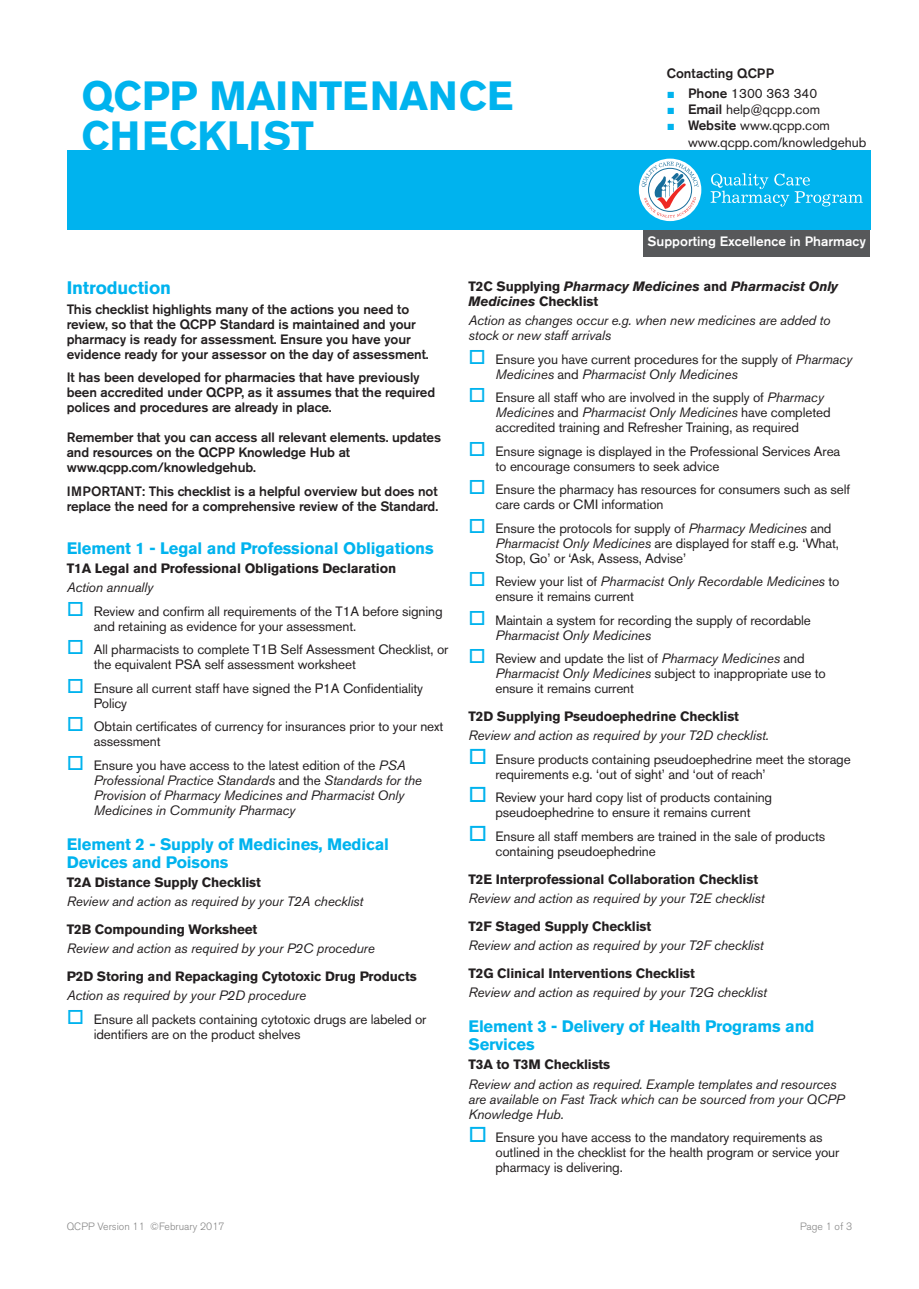
<style>
.page{position:relative;width:919px;height:1289px;background:#fff}
.page>*{position:absolute;margin:0;border:0;box-sizing:border-box;transform-origin:0 0}
.t1{font:700 40.5px/40.5px "Akzidenz Grotesk BE";color:#00b3ee}
.t2{font:700 18px "Akzidenz Grotesk BE";letter-spacing:-.01em;color:#00b3ee}
.t3{font:700 16.5px/18px "Akzidenz Grotesk BE";letter-spacing:-.01em;color:#00b3ee}
.t4{font:13.5px/15px "Akzidenz Grotesk BE";letter-spacing:-.01em;color:#231f20}
.t5{font:italic 13.5px/15px "Akzidenz Grotesk BE";letter-spacing:-.01em;color:#231f20}
.t6{font:500 13.5px/15px "Akzidenz Grotesk BE";letter-spacing:-.01em;color:#231f20}
.t7{font:700 13.5px "Akzidenz Grotesk BE";letter-spacing:-.01em;color:#231f20}
.t8{font:italic 700 13.5px/15px "Akzidenz Grotesk BE";letter-spacing:-.01em;color:#231f20}
.t9{font:500 13.5px "Akzidenz Grotesk BE";color:#fff}
.t10{font:300 10.5px "Akzidenz Grotesk BE";color:#848484}
.s1{font-family:"Times New Roman";color:#00b3ee}
.s2{font-weight:500}
.s3{font-style:normal}
.s4{font-style:italic}
</style>
<div class="page">
<div style="left:67px;top:150px;width:803px;height:80px;background:#00b3ee"></div>
<svg style="left:638px;top:159px;width:63px;height:62px"></svg>
<svg style="left:641px;top:162px;width:57px;height:56px;background:#c0d3e0"></svg>
<svg style="left:710px;top:173px;width:152px;height:33px"></svg>
<div style="left:643px;top:230px;width:227px;height:26px;background:#57585a"></div>
<h1 class="t1" style="left:81px;top:75px;width:433px">QCPP MAINTENANCE<br>CHECKLIST</h1>
<p class="t6" style="left:666px;top:65px;width:109px">Contacting QCPP</p>
<p class="t4" style="left:666px;top:86px;width:152px"><span class="s1">■</span> <span class="s2">Phone</span> 1300 363 340</p>
<p class="t4" style="left:666px;top:102px;width:155px"><span class="s1">■</span> <span class="s2">Email</span> help@qcpp.com</p>
<p class="t4" style="left:688px;top:117px;width:180px;line-height:16.2px;text-indent:-21px"><span class="s1">■</span> <span class="s2">Website</span> www.qcpp.com www.qcpp.com/knowledgehub</p>
<p class="t9" style="left:647px;top:233px;width:220px">Supporting Excellence in Pharmacy</p>
<h2 class="t2" style="left:67px;top:277px;width:106px">Introduction</h2>
<p class="t6" style="left:67px;top:301px;width:363px">This checklist highlights many of the actions you need to review, so that the QCPP Standard is maintained and your pharmacy is ready for assessment. Ensure you have your evidence ready for your assessor on the day of assessment.</p>
<p class="t6" style="left:67px;top:369px;width:370px">It has been developed for pharmacies that have previously been accredited under QCPP, as it assumes that the required polices and procedures are already in place.</p>
<p class="t6" style="left:67px;top:429px;width:376px">Remember that you can access all relevant elements. updates and resources on the QCPP Knowledge Hub at www.qcpp.com/knowledgehub.</p>
<p class="t6" style="left:67px;top:483px;width:373px">IMPORTANT: This checklist is a helpful overview but does not replace the need for a comprehensive review of the Standard.</p>
<p class="t3" style="left:67px;top:539px;width:368px">Element 1 - Legal and Professional Obligations</p>
<p class="t7" style="left:67px;top:560px;width:331px">T1A Legal and Professional Obligations Declaration</p>
<p class="t5" style="left:67px;top:579px;width:88px">Action annually</p>
<p class="t4" style="left:94px;top:603px;width:350px">Review and confirm all requirements of the T1A before signing and retaining as evidence for your assessment.</p>
<p class="t4" style="left:94px;top:641px;width:356px">All pharmacists to complete T1B Self Assessment Checklist, or the equivalent PSA self assessment worksheet</p>
<p class="t4" style="left:94px;top:680px;width:331px">Ensure all current staff have signed the P1A Confidentiality<br>Policy</p>
<p class="t4" style="left:94px;top:718px;width:351px">Obtain certificates of currency for insurances prior to your next assessment</p>
<p class="t5" style="left:94px;top:757px;width:330px"><span class="s3">Ensure you have access to the latest edition of the</span> PSA Professional Practice Standards <span class="s3">and the</span> Standards for the Provision of Pharmacy Medicines and Pharmacist Only Medicines in Community Pharmacy</p>
<p class="t3" style="left:67px;top:835px;width:324px">Element 2 - Supply of Medicines, Medical<br>Devices and Poisons</p>
<p class="t7" style="left:67px;top:874px;width:196px">T2A Distance Supply Checklist</p>
<p class="t5" style="left:67px;top:893px;width:298px">Review and action as required by your T2A checklist</p>
<p class="t7" style="left:67px;top:921px;width:192px">T2B Compounding Worksheet</p>
<p class="t5" style="left:67px;top:940px;width:309px">Review and action as required by your P2C procedure</p>
<p class="t7" style="left:67px;top:968px;width:351px">P2D Storing and Repackaging Cytotoxic Drug Products</p>
<p class="t5" style="left:67px;top:988px;width:241px">Action as required by your P2D procedure</p>
<p class="t4" style="left:94px;top:1011px;width:334px">Ensure all packets containing cytotoxic drugs are labeled or identifiers are on the product shelves</p>
<p class="t8" style="left:468px;top:278px;width:371px"><span class="s3">T2C Supplying</span> Pharmacy Medicines <span class="s3">and</span> Pharmacist Only<br>Medicines <span class="s3">Checklist</span></p>
<p class="t5" style="left:468px;top:313px;width:363px">Action as changes occur e.g. when new medicines are added to stock or new staff arrivals</p>
<p class="t4" style="left:495px;top:351px;width:358px">Ensure you have current procedures for the supply of <span class="s4">Pharmacy<br>Medicines</span> and <span class="s4">Pharmacist Only Medicines</span></p>
<p class="t4" style="left:495px;top:390px;width:336px">Ensure all staff who are involved in the supply of <span class="s4">Pharmacy<br>Medicines</span> and <span class="s4">Pharmacist Only Medicines</span> have completed accredited training and Refresher Training, as required</p>
<p class="t4" style="left:495px;top:443px;width:346px">Ensure signage is displayed in the Professional Services Area to encourage consumers to seek advice</p>
<p class="t4" style="left:495px;top:482px;width:356px">Ensure the pharmacy has resources for consumers such as self care cards or CMI information</p>
<p class="t4" style="left:495px;top:520px;width:345px">Ensure the protocols for supply of <span class="s4">Pharmacy Medicines</span> and<br><span class="s4">Pharmacist Only Medicines</span> are displayed for staff e.g. ‘What,<br>Stop, Go’ or ‘Ask, Assess, Advise’</p>
<p class="t4" style="left:495px;top:574px;width:345px">Review your list of <span class="s4">Pharmacist Only Recordable Medicines</span> to ensure it remains current</p>
<p class="t4" style="left:495px;top:612px;width:317px">Maintain a system for recording the supply of recordable</p>
<p class="t5" style="left:495px;top:623px;width:310px;line-height:23.5px">Pharmacist Only Medicines<br><span class="s3">Review and update the list of</span> Pharmacy Medicines <span class="s3">and</span></p>
<p class="t4" style="left:495px;top:666px;width:332px"><span class="s4">Pharmacist Only Medicines</span> subject to inappropriate use to ensure it remains current</p>
<p class="t7" style="left:468px;top:708px;width:272px">T2D Supplying Pseudoephedrine Checklist</p>
<p class="t5" style="left:468px;top:728px;width:302px">Review and action as required by your T2D checklist.</p>
<p class="t4" style="left:495px;top:751px;width:357px">Ensure products containing pseudoephedrine meet the storage requirements e.g. ‘out of sight’ and ‘out of reach’</p>
<p class="t4" style="left:495px;top:790px;width:278px">Review your hard copy list of products containing pseudoephedrine to ensure it remains current</p>
<p class="t4" style="left:495px;top:828px;width:331px">Ensure all staff members are trained in the sale of products containing pseudoephedrine</p>
<p class="t7" style="left:468px;top:871px;width:291px">T2E Interprofessional Collaboration Checklist</p>
<p class="t5" style="left:468px;top:890px;width:297px">Review and action as required by your T2E checklist</p>
<p class="t7" style="left:468px;top:918px;width:184px">T2F Staged Supply Checklist</p>
<p class="t5" style="left:468px;top:937px;width:296px">Review and action as required by your T2F checklist</p>
<p class="t7" style="left:468px;top:965px;width:228px">T2G Clinical Interventions Checklist</p>
<p class="t5" style="left:468px;top:984px;width:299px">Review and action as required by your T2G checklist</p>
<p class="t3" style="left:468px;top:1017px;width:347px">Element 3 - Delivery of Health Programs and<br>Services</p>
<p class="t7" style="left:468px;top:1056px;width:143px">T3A to T3M Checklists</p>
<p class="t5" style="left:468px;top:1076px;width:377px">Review and action as required. Example templates and resources are available on Fast Track which can be sourced from your QCPP<br>Knowledge Hub.</p>
<p class="t4" style="left:495px;top:1129px;width:345px">Ensure you have access to the mandatory requirements as outlined in the checklist for the health program or service your pharmacy is delivering.</p>
<p class="t10" style="left:67px;top:1220px;width:159px">QCPP Version 11 ©February 2017</p>
<p class="t10" style="left:800px;top:1220px;width:53px">Page 1 of 3</p>
</div>
